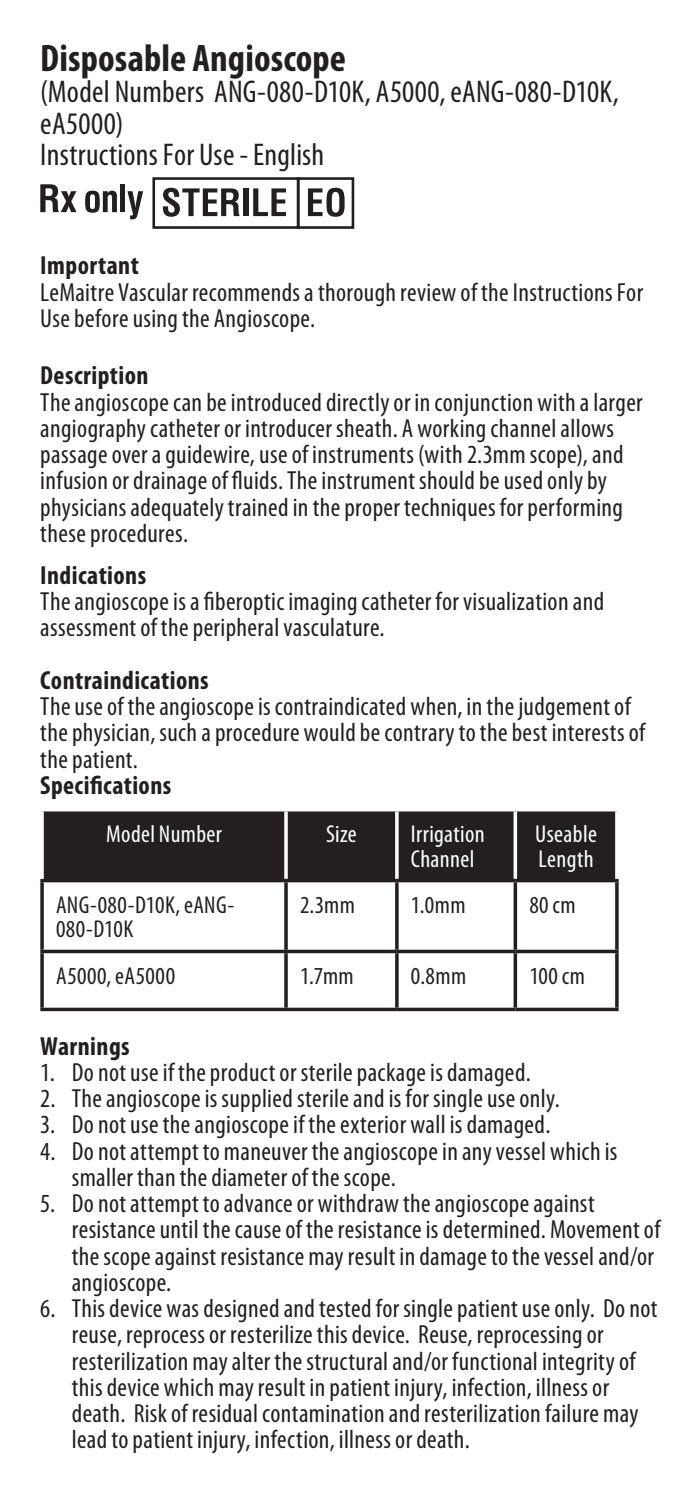
<style>
.page{position:relative;width:693px;height:1512px;background:#fff}
.page>*{position:absolute;margin:0;border:0;box-sizing:border-box;transform-origin:0 0}
.t1{font:700 condensed 38.5px "Myriad Pro";letter-spacing:.005em;color:#231f20}
.t2{font:condensed 31.5px/31.5px "Myriad Pro";letter-spacing:.005em;color:#231f20}
.bullets{font:condensed 26.25px/26.2px "Myriad Pro";letter-spacing:.015em;color:#231f20}
.BODY{font:condensed 26.25px/26.2px "Myriad Pro";letter-spacing:.015em;color:#231f20}
.BODY-2{font:700 condensed 26.25px "Myriad Pro";letter-spacing:.015em;color:#231f20}
.Table_Body{font:condensed 24.5px/24.5px "Myriad Pro";letter-spacing:.015em;color:#231f20}
.Table_Body-2{font:condensed 24.5px/24.5px "Myriad Pro";letter-spacing:.015em;color:#fff}
.s1{font-weight:700}
</style>
<div class="page">
<svg style="left:40px;top:184px;width:37px;height:28px"></svg>
<svg style="left:85px;top:191px;width:32px;height:22px"></svg>
<div style="left:120px;top:184px;width:5px;height:28px;background:#231f20"></div>
<svg style="left:127px;top:191px;width:16px;height:28px"></svg>
<div style="left:152px;top:177px;width:147px;height:51px;border:3px solid #231f20"></div>
<svg style="left:163px;top:188px;width:77px;height:29px"></svg>
<div style="left:243px;top:188px;width:6px;height:28px;background:#231f20"></div>
<svg style="left:253px;top:188px;width:33px;height:28px"></svg>
<div style="left:297px;top:177px;width:57px;height:51px;border:3px solid #231f20"></div>
<svg style="left:308px;top:188px;width:37px;height:29px"></svg>
<div style="left:44px;top:811px;width:571px;height:68px;background:#231f20"></div>
<hr style="left:40px;top:879px;width:246px;height:3px;background:#231f20">
<svg style="left:40px;top:882px;width:4px;height:68px"></svg>
<hr style="left:286px;top:879px;width:111px;height:3px;background:#231f20">
<svg style="left:284px;top:882px;width:4px;height:68px"></svg>
<hr style="left:397px;top:879px;width:118px;height:3px;background:#231f20">
<svg style="left:395px;top:882px;width:4px;height:68px"></svg>
<hr style="left:515px;top:879px;width:104px;height:3px;background:#231f20">
<hr style="left:514px;top:882px;width:3px;height:68px;background:#231f20">
<svg style="left:615px;top:882px;width:4px;height:68px"></svg>
<hr style="left:40px;top:950px;width:246px;height:3px;background:#231f20">
<svg style="left:40px;top:953px;width:4px;height:55px"></svg>
<hr style="left:286px;top:950px;width:111px;height:3px;background:#231f20">
<svg style="left:284px;top:953px;width:4px;height:55px"></svg>
<hr style="left:397px;top:950px;width:118px;height:3px;background:#231f20">
<svg style="left:395px;top:953px;width:4px;height:55px"></svg>
<hr style="left:515px;top:950px;width:104px;height:3px;background:#231f20">
<hr style="left:514px;top:953px;width:3px;height:55px;background:#231f20">
<svg style="left:615px;top:953px;width:4px;height:55px"></svg>
<hr style="left:40px;top:1008px;width:246px;height:3px;background:#231f20">
<hr style="left:286px;top:1008px;width:111px;height:3px;background:#231f20">
<hr style="left:397px;top:1008px;width:118px;height:3px;background:#231f20">
<hr style="left:515px;top:1008px;width:104px;height:3px;background:#231f20">
<svg style="left:42px;top:811px;width:2px;height:68px"></svg>
<svg style="left:284px;top:811px;width:4px;height:68px"></svg>
<svg style="left:395px;top:811px;width:4px;height:68px"></svg>
<hr style="left:514px;top:811px;width:3px;height:68px;background:#fff">
<svg style="left:615px;top:811px;width:2px;height:68px"></svg>
<p class="t1" style="left:40px;top:34px;width:307px">Disposable Angioscope</p>
<p class="t2" style="left:40px;top:76px;width:580px">(Model Numbers ANG-080-D10K, A5000, eANG-080-D10K, eA5000)</p>
<p class="t2" style="left:40px;top:139px;width:285px">Instructions For Use - English</p>
<p class="BODY-2" style="left:40px;top:249px;width:100px">Important</p>
<p class="BODY" style="left:40px;top:279px;width:604px">LeMaitre Vascular recommends a thorough review of the Instructions For<br>Use before using the Angioscope.</p>
<p class="BODY-2" style="left:40px;top:359px;width:110px">Description</p>
<p class="BODY" style="left:40px;top:389px;width:604px">The angioscope can be introduced directly or in conjunction with a larger angiography catheter or introducer sheath. A working channel allows passage over a guidewire, use of instruments (with 2.3mm scope), and infusion or drainage of fluids. The instrument should be used only by physicians adequately trained in the proper techniques for performing these procedures.</p>
<p class="BODY-2" style="left:40px;top:559px;width:107px">Indications</p>
<p class="BODY" style="left:40px;top:588px;width:565px">The angioscope is a fiberoptic imaging catheter for visualization and assessment of the peripheral vasculature.</p>
<p class="BODY" style="left:40px;top:667px;width:606px"><span class="s1">Contraindications<br></span>The use of the angioscope is contraindicated when, in the judgement of the physician, such a procedure would be contrary to the best interests of the patient.</p>
<p class="BODY-2" style="left:40px;top:769px;width:133px">Specifications</p>
<p class="Table_Body-2" style="left:106px;top:821px;width:117px">Model Number</p>
<p class="Table_Body-2" style="left:326px;top:821px;width:32px">Size</p>
<p class="Table_Body-2" style="left:411px;top:821px;width:75px">Irrigation<br>Channel</p>
<p class="Table_Body-2" style="left:535px;top:821px;width:63px">Useable<br>Length</p>
<p class="Table_Body" style="left:56px;top:892px;width:180px">ANG-080-D10K, eANG-<br>080-D10K</p>
<p class="Table_Body" style="left:300px;top:892px;width:57px">2.3mm</p>
<p class="Table_Body" style="left:411px;top:892px;width:56px">1.0mm</p>
<p class="Table_Body" style="left:529px;top:892px;width:48px">80 cm</p>
<p class="Table_Body" style="left:56px;top:963px;width:121px">A5000, eA5000</p>
<p class="Table_Body" style="left:300px;top:963px;width:55px">1.7mm</p>
<p class="Table_Body" style="left:411px;top:963px;width:57px">0.8mm</p>
<p class="Table_Body" style="left:529px;top:963px;width:57px">100 cm</p>
<p class="BODY-2" style="left:40px;top:1030px;width:91px">Warnings</p>
<p class="bullets" style="left:40px;top:1059px;width:492px">1. Do not use if the product or sterile package is damaged.</p>
<p class="bullets" style="left:40px;top:1085px;width:521px">2. The angioscope is supplied sterile and is for single use only.</p>
<p class="bullets" style="left:40px;top:1111px;width:512px">3. Do not use the angioscope if the exterior wall is damaged.</p>
<p class="bullets" style="left:72px;top:1138px;width:547px;text-indent:-32px">4. Do not attempt to maneuver the angioscope in any vessel which is smaller than the diameter of the scope.</p>
<p class="bullets" style="left:72px;top:1190px;width:590px;text-indent:-32px">5. Do not attempt to advance or withdraw the angioscope against resistance until the cause of the resistance is determined. Movement of the scope against resistance may result in damage to the vessel and/or angioscope.</p>
<p class="bullets" style="left:72px;top:1295px;width:587px;text-indent:-32px">6. This device was designed and tested for single patient use only. Do not reuse, reprocess or resterilize this device. Reuse, reprocessing or</p>
<p class="bullets" style="left:72px;top:1348px;width:565px">resterilization may alter the structural and/or functional integrity of this device which may result in patient injury, infection, illness or</p>
<p class="bullets" style="left:72px;top:1400px;width:568px">death. Risk of residual contamination and resterilization failure may lead to patient injury, infection, illness or death.</p>
</div>
